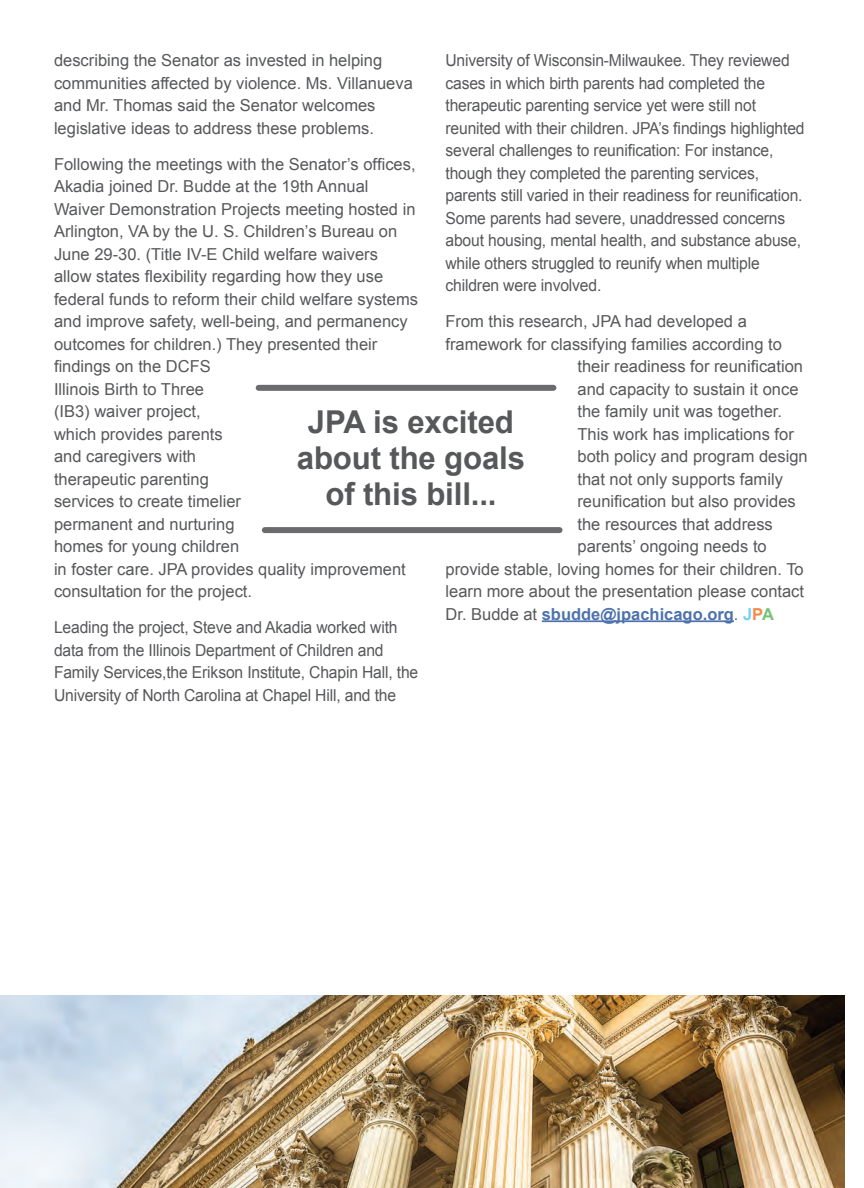
<style>
.page{position:relative;width:864px;height:1188px;background:#fff}
.page>*{position:absolute;margin:0;border:0;box-sizing:border-box;transform-origin:0 0}
.t1{font:700 31.5px/36px "Arial";letter-spacing:-.005em;color:#57585a;text-align:center}
.t2{font:16.5px/22.5px "Arial";color:#57585a}
.t3{font:16.5px/22.5px "Arial";color:#57585a;scale:.95 1}
.t4{font:700 16.5px "Arial";color:#4d72ac}
.s1{font-weight:400;color:#57585a}
.s2{color:#74d1f6}
.s3{color:#f68a47}
.s4{color:#74c375}
</style>
<div class="page">
<div style="left:265px;top:527px;width:295px;height:6px;background:#6b6b6e"></div>
<div style="left:259px;top:385px;width:294px;height:6px;background:#6b6b6e"></div>
<hr style="left:542px;top:620px;width:192px;height:2px;background:#4d72ac">
<img style="left:0;top:996px;width:844px;height:192px">
<p class="t2" style="left:54px;top:49px;width:360px">describing the Senator as invested in helping communities affected by violence. Ms. Villanueva and Mr. Thomas said the Senator welcomes legislative ideas to address these problems.</p>
<p class="t2" style="left:54px;top:153px;width:366px">Following the meetings with the Senator’s offices, Akadia joined Dr. Budde at the 19th Annual Waiver Demonstration Projects meeting hosted in Arlington, VA by the U. S. Children’s Bureau on June 29-30. (Title IV-E Child welfare waivers allow states flexibility regarding how they use federal funds to reform their child welfare systems and improve safety, well-being, and permanency outcomes for children.) They presented their findings on the DCFS<br>Illinois Birth to Three<br>(IB3) waiver project,<br>which provides parents<br>and caregivers with<br>therapeutic parenting<br>services to create timelier<br>permanent and nurturing<br>homes for young children<br>in foster care. JPA provides quality improvement consultation for the project.</p>
<p class="t3" style="left:54px;top:616px;width:385px">Leading the project, Steve and Akadia worked with data from the Illinois Department of Children and Family Services,the Erikson Institute, Chapin Hall, the University of North Carolina at Chapel Hill, and the</p>
<p class="t3" style="left:446px;top:49px;width:380px">University of Wisconsin-Milwaukee. They reviewed cases in which birth parents had completed the therapeutic parenting service yet were still not reunited with their children. JPA’s findings highlighted several challenges to reunification: For instance, though they completed the parenting services, parents still varied in their readiness for reunification.<br>Some parents had severe, unaddressed concerns about housing, mental health, and substance abuse, while others struggled to reunify when multiple children were involved.</p>
<p class="t2" style="left:446px;top:310px;width:303px">From this research, JPA had developed a</p>
<p class="t2" style="left:446px;top:333px;width:338px">framework for classifying families according to</p>
<p class="t2" style="left:578px;top:355px;width:227px">their readiness for reunification</p>
<p class="t2" style="left:578px;top:378px;width:223px">and capacity to sustain it once</p>
<p class="t2" style="left:578px;top:400px;width:206px">the family unit was together.</p>
<p class="t2" style="left:578px;top:423px;width:218px">This work has implications for</p>
<p class="t2" style="left:578px;top:445px;width:232px">both policy and program design</p>
<p class="t2" style="left:578px;top:468px;width:207px">that not only supports family</p>
<p class="t2" style="left:578px;top:490px;width:220px">reunification but also provides</p>
<p class="t2" style="left:578px;top:513px;width:197px">the resources that address</p>
<p class="t2" style="left:578px;top:535px;width:191px">parents’ ongoing needs to</p>
<p class="t2" style="left:446px;top:558px;width:360px">provide stable, loving homes for their children. To</p>
<p class="t2" style="left:446px;top:580px;width:360px">learn more about the presentation please contact</p>
<p class="t4" style="left:446px;top:603px;width:330px"><span class="s1">Dr. Budde at</span> sbudde@jpachicago.org<span class="s1">.</span> <span class="s2">J</span><span class="s3">P</span><span class="s4">A</span></p>
<h1 class="t1" style="left:297px;top:405px;width:230px">JPA is excited about the goals of this bill...</h1>
</div>
